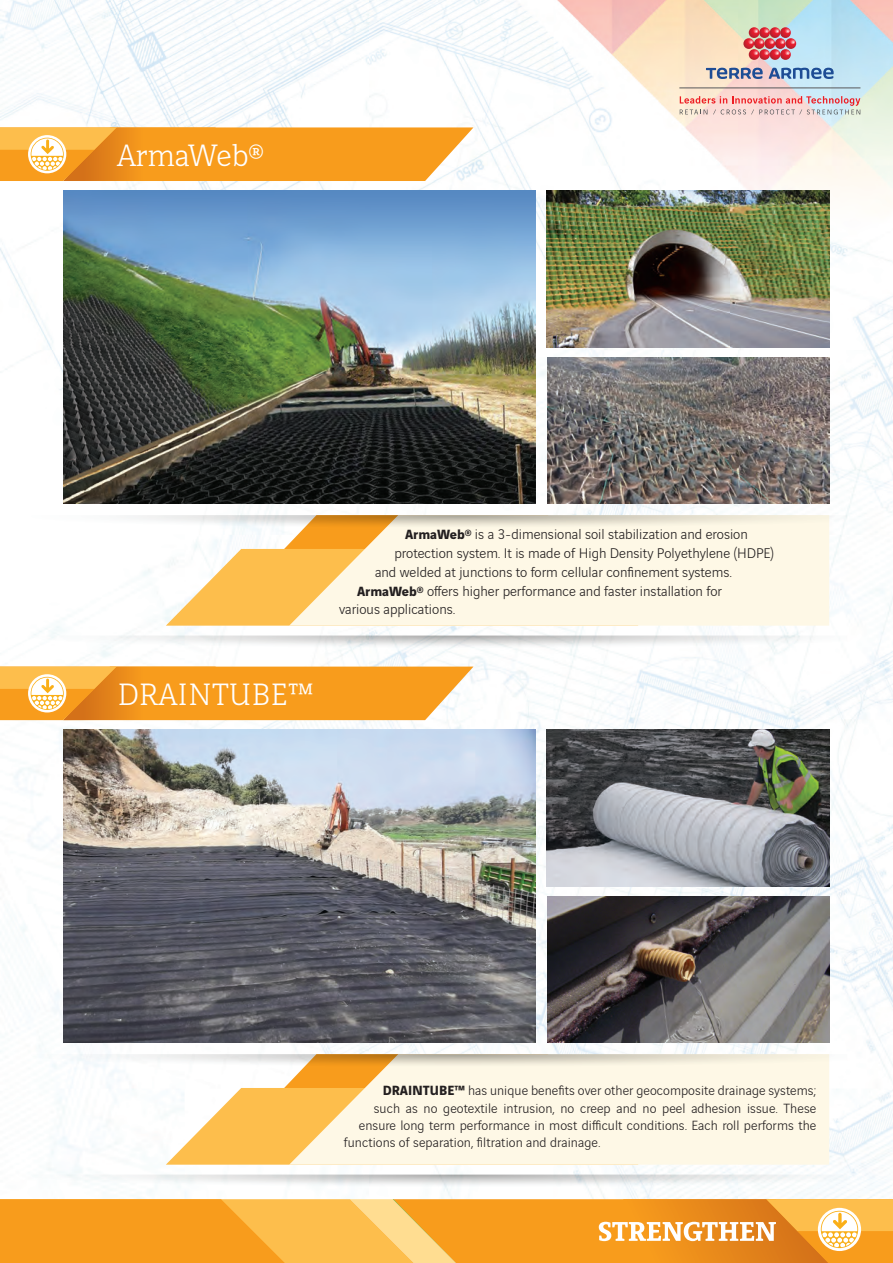
<style>
.page{position:relative;width:893px;height:1263px;background:#fff}
.page>*{position:absolute;margin:0;border:0;box-sizing:border-box;transform-origin:0 0}
.t1{font:300 33px "Vinci Serif";letter-spacing:.02em;color:#fff}
.t2{font:300 33px "Vinci Serif";color:#fff}
.t3{font:300 15px "Vinci Sans";color:#231f20}
.t4{font:300 14.25px "Vinci Sans";letter-spacing:.005em;color:#231f20}
.s1{font-weight:700;font-size:14.25px}
.s2{font-weight:700}
</style>
<div class="page">
<img style="left:0;top:0;width:893px;height:1199px">
<svg style="left:0;top:667px;width:473px;height:53px"></svg>
<svg style="left:0;top:127px;width:473px;height:54px"></svg>
<svg style="left:0;top:1199px;width:893px;height:64px"></svg>
<hr style="left:679px;top:88px;width:181px;height:1px;background:#57585a">
<svg style="left:706px;top:68px;width:57px;height:11px"></svg>
<svg style="left:769px;top:68px;width:65px;height:11px"></svg>
<svg style="left:743px;top:27px;width:53px;height:33px"></svg>
<svg style="left:680px;top:96px;width:180px;height:18px"></svg>
<img style="left:547px;top:191px;width:282px;height:156px">
<img style="left:547px;top:358px;width:282px;height:145px">
<img style="left:64px;top:191px;width:472px;height:312px">
<img style="left:20px;top:635px;width:827px;height:13px">
<svg style="left:166px;top:527px;width:123px;height:99px"></svg>
<svg style="left:289px;top:527px;width:540px;height:99px;fill:#fef8e6"></svg>
<img style="left:20px;top:515px;width:827px;height:12px">
<img style="left:547px;top:730px;width:282px;height:156px">
<img style="left:547px;top:897px;width:282px;height:145px">
<img style="left:64px;top:730px;width:472px;height:312px">
<img style="left:20px;top:1174px;width:827px;height:13px">
<svg style="left:166px;top:1066px;width:123px;height:99px"></svg>
<svg style="left:289px;top:1066px;width:540px;height:99px;fill:#fef8e6"></svg>
<img style="left:20px;top:1054px;width:827px;height:12px">
<h1 class="t2" style="left:117px;top:132px;width:148px">ArmaWeb®</h1>
<h1 class="t1" style="left:118px;top:671px;width:198px">DRAINTUBE™</h1>
<p class="t3" style="left:405px;top:523px;width:344px"><span class="s1">ArmaWeb®</span> is a 3-dimensional soil stabilization and erosion</p>
<p class="t3" style="left:395px;top:542px;width:381px">protection system. It is made of High Density Polyethylene (HDPE)</p>
<p class="t3" style="left:375px;top:561px;width:358px">and welded at junctions to form cellular confinement systems.</p>
<p class="t3" style="left:357px;top:580px;width:366px"><span class="s1">ArmaWeb®</span> offers higher performance and faster installation for</p>
<p class="t3" style="left:339px;top:598px;width:118px">various applications.</p>
<p class="t4" style="left:383px;top:1080px;width:435px"><span class="s2">DRAINTUBE™</span> has unique benefits over other geocomposite drainage systems;</p>
<p class="t4" style="left:374px;top:1097px;width:444px">such as no geotextile intrusion, no creep and no peel adhesion issue. These</p>
<p class="t4" style="left:359px;top:1115px;width:459px">ensure long term performance in most difficult conditions. Each roll performs the</p>
<p class="t4" style="left:344px;top:1132px;width:258px">functions of separation, filtration and drainage.</p>
</div>
